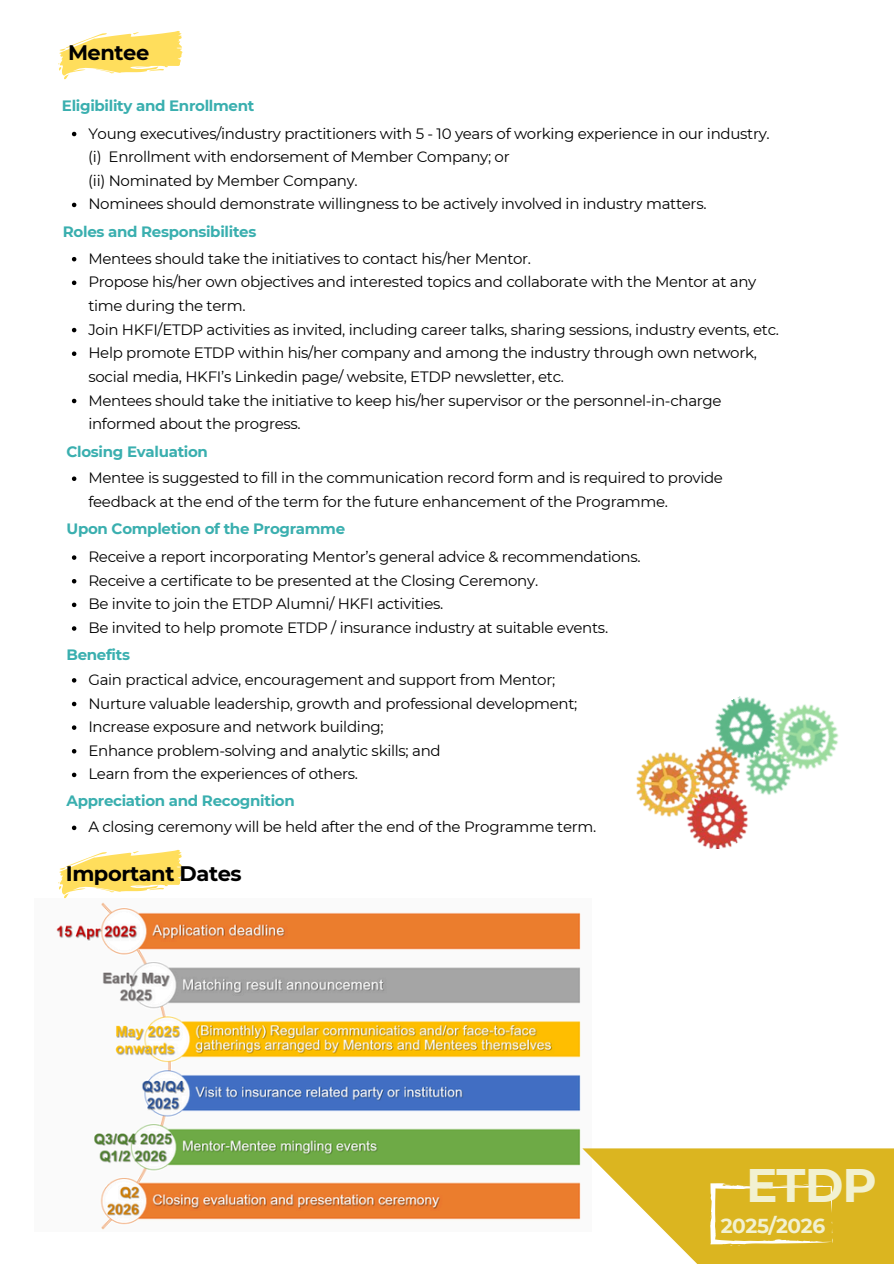
<style>
.page{position:relative;width:894px;height:1264px;background:#fff}
.page>*{position:absolute;margin:0;border:0;box-sizing:border-box;transform-origin:0 0}
.t1{font:700 46.95px "Montserrat";color:#f2f1d1}
.t2{font:700 21px "Montserrat";letter-spacing:-.02em;color:#000}
.t3{font:700 20.1px "Montserrat";letter-spacing:-.02em;color:#f2f1d1}
.t4{font:15px/23.7px "Montserrat";letter-spacing:-.02em;color:#000}
.t5{font:700 15px "Montserrat";letter-spacing:-.02em;color:#3aafaf}
</style>
<div class="page">
<svg style="left:72px;top:678px;width:4px;height:4px"></svg>
<svg style="left:72px;top:701px;width:4px;height:5px"></svg>
<svg style="left:72px;top:725px;width:4px;height:5px"></svg>
<svg style="left:72px;top:749px;width:4px;height:4px"></svg>
<svg style="left:72px;top:772px;width:4px;height:5px"></svg>
<svg style="left:72px;top:825px;width:4px;height:5px"></svg>
<img style="left:56px;top:898px;width:525px;height:332px">
<svg style="left:582px;top:1148px;width:311px;height:115px;fill:#dbb520"></svg>
<svg style="left:710px;top:1183px;width:123px;height:63px;background:#debd38"></svg>
<img style="left:636px;top:752px;width:112px;height:96px">
<img style="left:690px;top:696px;width:149px;height:125px">
<svg style="left:58px;top:849px;width:125px;height:49px"></svg>
<svg style="left:58px;top:31px;width:125px;height:48px"></svg>
<svg style="left:72px;top:555px;width:4px;height:5px"></svg>
<svg style="left:72px;top:579px;width:4px;height:4px"></svg>
<svg style="left:72px;top:602px;width:4px;height:5px"></svg>
<svg style="left:72px;top:626px;width:4px;height:4px"></svg>
<svg style="left:72px;top:132px;width:4px;height:4px"></svg>
<svg style="left:72px;top:203px;width:4px;height:4px"></svg>
<svg style="left:72px;top:257px;width:4px;height:4px"></svg>
<svg style="left:72px;top:280px;width:4px;height:5px"></svg>
<svg style="left:72px;top:328px;width:4px;height:4px"></svg>
<svg style="left:72px;top:351px;width:4px;height:5px"></svg>
<svg style="left:72px;top:399px;width:4px;height:4px"></svg>
<svg style="left:72px;top:476px;width:4px;height:5px"></svg>
<p class="t2" style="left:68px;top:40px;width:83px">Mentee</p>
<p class="t5" style="left:62px;top:96px;width:194px">Eligibility and Enrollment</p>
<h3 class="t4" style="left:88px;top:121px;width:682px">Young executives/industry practitioners with 5 - 10 years of working experience in our industry.</h3>
<p class="t4" style="left:88px;top:145px;width:423px">(i) Enrollment with endorsement of Member Company; or</p>
<p class="t4" style="left:88px;top:168px;width:271px">(ii) Nominated by Member Company.</p>
<p class="t4" style="left:88px;top:192px;width:619px">Nominees should demonstrate willingness to be actively involved in industry matters.</p>
<p class="t4" style="left:88px;top:246px;width:444px">Mentees should take the initiatives to contact his/her Mentor.</p>
<h3 class="t4" style="left:88px;top:270px;width:669px">Propose his/her own objectives and interested topics and collaborate with the Mentor at any time during the term.</h3>
<p class="t4" style="left:88px;top:317px;width:692px">Join HKFI/ETDP activities as invited, including career talks, sharing sessions, industry events, etc.</p>
<p class="t4" style="left:88px;top:341px;width:669px">Help promote ETDP within his/her company and among the industry through own network, social media, HKFI’s Linkedin page/ website, ETDP newsletter, etc.</p>
<p class="t4" style="left:88px;top:388px;width:634px">Mentees should take the initiative to keep his/her supervisor or the personnel-in-charge informed about the progress.</p>
<p class="t5" style="left:63px;top:222px;width:195px">Roles and Responsibilites</p>
<h3 class="t5" style="left:66px;top:442px;width:143px">Closing Evaluation</h3>
<p class="t4" style="left:88px;top:466px;width:636px">Mentee is suggested to fill in the communication record form and is required to provide feedback at the end of the term for the future enhancement of the Programme.</p>
<p class="t5" style="left:66px;top:520px;width:280px">Upon Completion of the Programme</p>
<p class="t4" style="left:88px;top:545px;width:553px">Receive a report incorporating Mentor’s general advice &amp; recommendations.</p>
<p class="t4" style="left:88px;top:568px;width:451px">Receive a certificate to be presented at the Closing Ceremony.</p>
<p class="t4" style="left:88px;top:592px;width:356px">Be invite to join the ETDP Alumni/ HKFI activities.</p>
<h3 class="t4" style="left:88px;top:615px;width:521px">Be invited to help promote ETDP / insurance industry at suitable events.</h3>
<p class="t5" style="left:66px;top:645px;width:65px">Benefits</p>
<p class="t4" style="left:88px;top:667px;width:468px">Gain practical advice, encouragement and support from Mentor;</p>
<h2 class="t4" style="left:88px;top:691px;width:490px">Nurture valuable leadership, growth and professional development;</h2>
<h3 class="t4" style="left:88px;top:715px;width:297px">Increase exposure and network building;</h3>
<p class="t4" style="left:88px;top:738px;width:354px">Enhance problem-solving and analytic skills; and</p>
<p class="t4" style="left:88px;top:762px;width:271px">Learn from the experiences of others.</p>
<p class="t4" style="left:88px;top:815px;width:509px">A closing ceremony will be held after the end of the Programme term.</p>
<p class="t5" style="left:66px;top:791px;width:230px">Appreciation and Recognition</p>
<p class="t2" style="left:66px;top:860px;width:177px">Important Dates</p>
<p class="t1" style="left:745px;top:1156px;width:132px">ETDP</p>
<h3 class="t3" style="left:720px;top:1213px;width:106px">2025/2026</h3>
</div>
